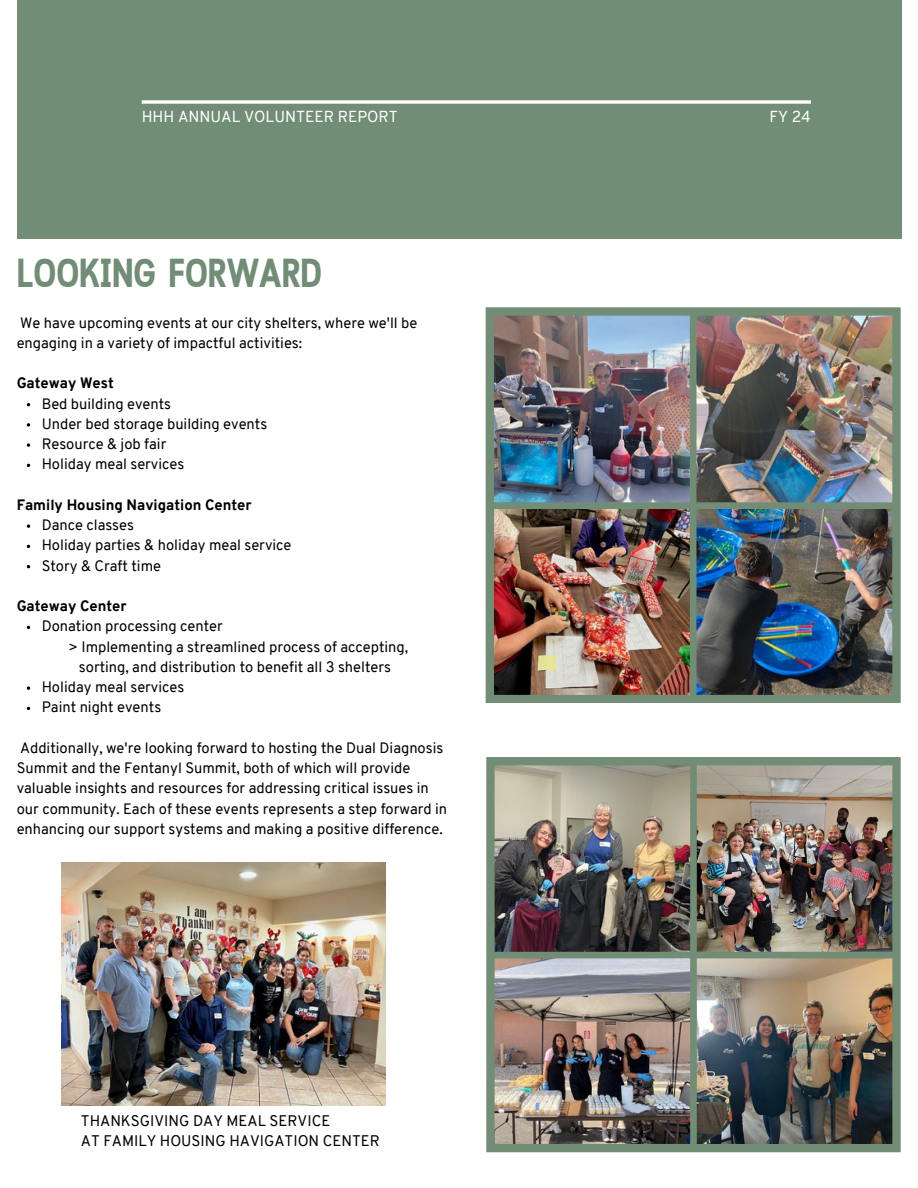
<style>
.page{position:relative;width:918px;height:1188px;background:#fff}
.page>*{position:absolute;margin:0;border:0;box-sizing:border-box;transform-origin:0 0}
.t1{font:700 40.35px "Cloud Cond";color:#718d76}
.t2{font:15.6px "Overpass";color:#fff}
.t3{font:15px/20.2px "Overpass";color:#000}
.t4{font:14.7px/20.2px "Overpass";color:#000001}
.t5{font:800 14.7px "Overpass";color:#000001}
</style>
<div class="page">
<img style="left:486px;top:757px;width:415px;height:395px">
<div style="left:17px;top:0;width:884px;height:239px;background:#718d76"></div>
<svg style="left:142px;top:100px;width:669px;height:4px;background:#e8ece9"></svg>
<img style="left:62px;top:863px;width:324px;height:243px">
<img style="left:486px;top:307px;width:415px;height:396px">
<svg style="left:27px;top:423px;width:3px;height:4px"></svg>
<svg style="left:27px;top:443px;width:3px;height:4px"></svg>
<svg style="left:27px;top:524px;width:3px;height:4px"></svg>
<svg style="left:27px;top:686px;width:3px;height:4px"></svg>
<p class="t2" style="left:142px;top:111px;width:258px">HHH ANNUAL VOLUNTEER REPORT</p>
<p class="t2" style="left:769px;top:111px;width:43px">FY 24</p>
<h2 class="t2" style="left:124px;top:120px;width:98px">HONDRE INC.</h2>
<h3 class="t1" style="left:17px;top:258px;width:307px">LOOKING FORWARD</h3>
<p class="t4" style="left:17px;top:314px;width:402px">We have upcoming events at our city shelters, where we'll be engaging in a variety of impactful activities:</p>
<p class="t5" style="left:17px;top:377px;width:99px">Gateway West</p>
<p class="t4" style="left:42px;top:395px;width:131px">Bed building events</p>
<h3 class="t4" style="left:42px;top:415px;width:227px">Under bed storage building events</h3>
<p class="t4" style="left:42px;top:435px;width:126px">Resource &amp; job fair</p>
<p class="t4" style="left:42px;top:456px;width:144px">Holiday meal services</p>
<p class="t5" style="left:17px;top:499px;width:237px">Family Housing Navigation Center</p>
<p class="t4" style="left:42px;top:516px;width:94px">Dance classes</p>
<p class="t4" style="left:42px;top:537px;width:251px">Holiday parties &amp; holiday meal service</p>
<p class="t4" style="left:42px;top:557px;width:121px">Story &amp; Craft time</p>
<p class="t5" style="left:17px;top:600px;width:111px">Gateway Center</p>
<h2 class="t4" style="left:42px;top:618px;width:183px">Donation processing center</h2>
<p class="t4" style="left:69px;top:638px;width:341px">&gt; Implementing a streamlined process of accepting,</p>
<p class="t4" style="left:79px;top:658px;width:314px">sorting, and distribution to benefit all 3 shelters</p>
<p class="t4" style="left:42px;top:678px;width:144px">Holiday meal services</p>
<p class="t4" style="left:42px;top:699px;width:121px">Paint night events</p>
<p class="t4" style="left:17px;top:739px;width:432px">Additionally, we're looking forward to hosting the Dual Diagnosis Summit and the Fentanyl Summit, both of which will provide valuable insights and resources for addressing critical issues in our community. Each of these events represents a step forward in enhancing our support systems and making a positive difference.</p>
<p class="t3" style="left:81px;top:1112px;width:300px">THANKSGIVING DAY MEAL SERVICE<br>AT FAMILY HOUSING HAVIGATION CENTER</p>
</div>
